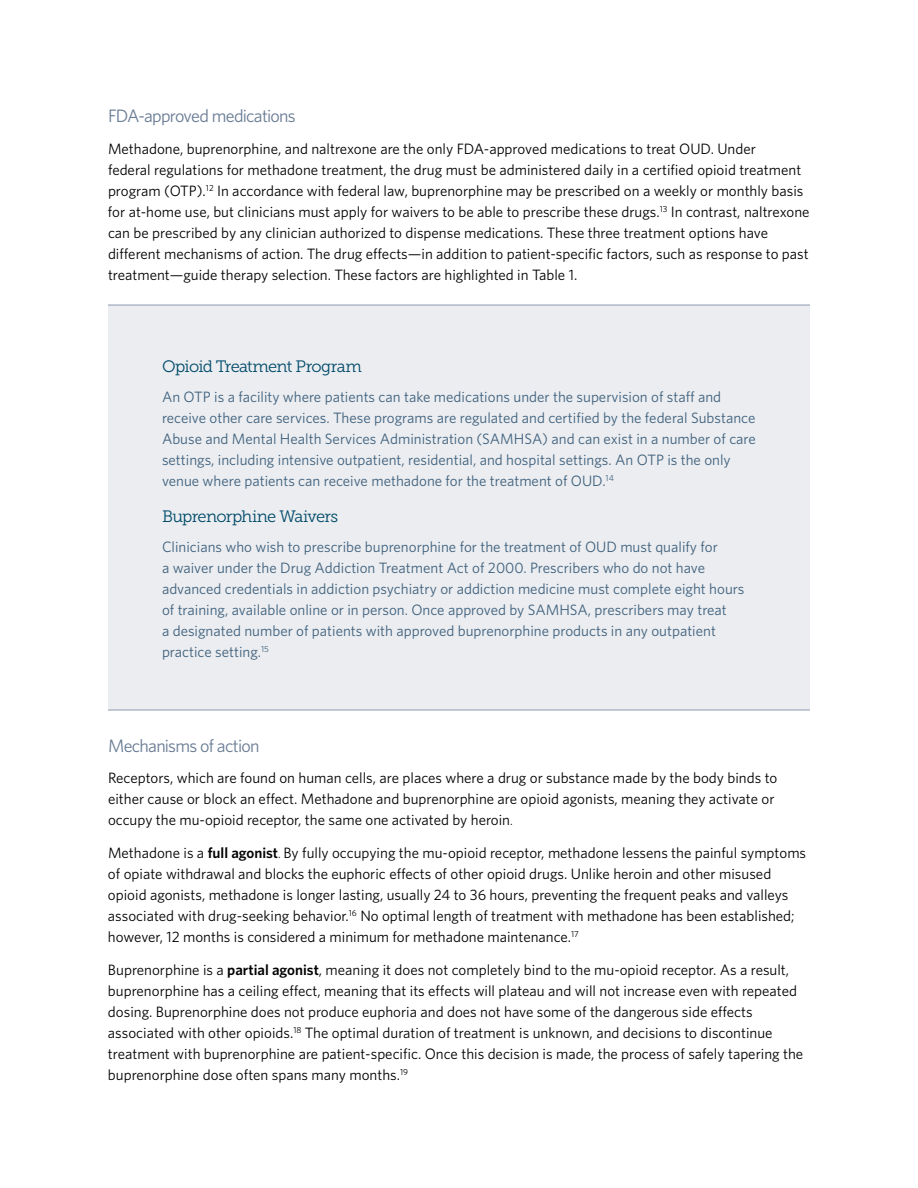
<style>
.page{position:relative;width:918px;height:1188px;background:#fff}
.page>*{position:absolute;margin:0;border:0;box-sizing:border-box;transform-origin:0 0}
.t1{font:18px "Whitney";letter-spacing:-.04em;color:#687b94}
.t2{font:16.5px "Museo Slab 300";letter-spacing:-.045em;color:#004a69}
.t3{font:15px/21px "Whitney";color:#000}
.t4{font:15px/21px "Whitney";color:#3e607d}
.s1{font-size:12px}
.s2{font-weight:600}
</style>
<div class="page">
<div style="left:108px;top:304px;width:702px;height:407px;background:#ebedf0"></div>
<hr style="left:108px;top:709px;width:702px;height:2px;background:#7c8aa1">
<hr style="left:108px;top:304px;width:702px;height:2px;background:#7c8aa1">
<p class="t1" style="left:108px;top:104px;width:189px">FDA-approved medications</p>
<p class="t3" style="left:108px;top:138px;width:703px">Methadone, buprenorphine, and naltrexone are the only FDA-approved medications to treat OUD. Under<br>federal regulations for methadone treatment, the drug must be administered daily in a certified opioid treatment program (OTP).<sup>12</sup> In accordance with federal law, buprenorphine may be prescribed on a weekly or monthly basis for at-home use, but clinicians must apply for waivers to be able to prescribe these drugs.<sup>13</sup> In contrast, naltrexone can be prescribed by any clinician authorized to dispense medications. These three treatment options have different mechanisms of action. The drug effects—in addition to patient-specific factors, such as response to past treatment—guide therapy selection. These factors are highlighted in Table 1.</p>
<p class="t2" style="left:162px;top:357px;width:202px">Opioid Treatment Program</p>
<p class="t4" style="left:162px;top:385px;width:595px">An OTP is a facility where patients can take medications under the supervision of staff and receive other care services. These programs are regulated and certified by the federal Substance Abuse and Mental Health Services Administration (SAMHSA) and can exist in a number of care settings, including intensive outpatient, residential, and hospital settings. An OTP is the only venue where patients can receive methadone for the treatment of OUD.<sup>14</sup></p>
<p class="t2" style="left:162px;top:507px;width:178px">Buprenorphine Waivers</p>
<p class="t4" style="left:162px;top:535px;width:584px">Clinicians who wish to prescribe buprenorphine for the treatment of OUD must qualify for<br>a waiver under the Drug Addiction Treatment Act of 2000. Prescribers who do not have advanced credentials in addiction psychiatry or addiction medicine must complete eight hours of training, available online or in person. Once approved by SAMHSA, prescribers may treat<br>a designated number of patients with approved buprenorphine products in any outpatient practice setting.<sup>15</sup></p>
<p class="t1" style="left:108px;top:734px;width:153px">Mechanisms of action</p>
<p class="t3" style="left:108px;top:767px;width:671px">Receptors, which are found on human cells, are places where a drug or substance made by the body binds to either cause or block an effect. Methadone and buprenorphine are opioid agonists, meaning they activate or occupy the mu-opioid receptor, the same one activated by heroin<span class="s1">.</span></p>
<p class="t3" style="left:108px;top:842px;width:700px">Methadone is a <span class="s2">full agonist</span><span class="s1">.</span> By fully occupying the mu-opioid receptor, methadone lessens the painful symptoms of opiate withdrawal and blocks the euphoric effects of other opioid drugs. Unlike heroin and other misused opioid agonists, methadone is longer lasting, usually 24 to 36 hours, preventing the frequent peaks and valleys associated with drug-seeking behavior.<sup>16</sup> No optimal length of treatment with methadone has been established; however, 12 months is considered a minimum for methadone maintenance.<sup>17</sup></p>
<p class="t3" style="left:108px;top:959px;width:697px">Buprenorphine is a <span class="s2">partial agonist</span>, meaning it does not completely bind to the mu-opioid receptor. As a result, buprenorphine has a ceiling effect, meaning that its effects will plateau and will not increase even with repeated dosing. Buprenorphine does not produce euphoria and does not have some of the dangerous side effects associated with other opioids.<sup>18</sup> The optimal duration of treatment is unknown, and decisions to discontinue treatment with buprenorphine are patient-specific. Once this decision is made, the process of safely tapering the buprenorphine dose often spans many months.<sup>19</sup></p>
</div>
